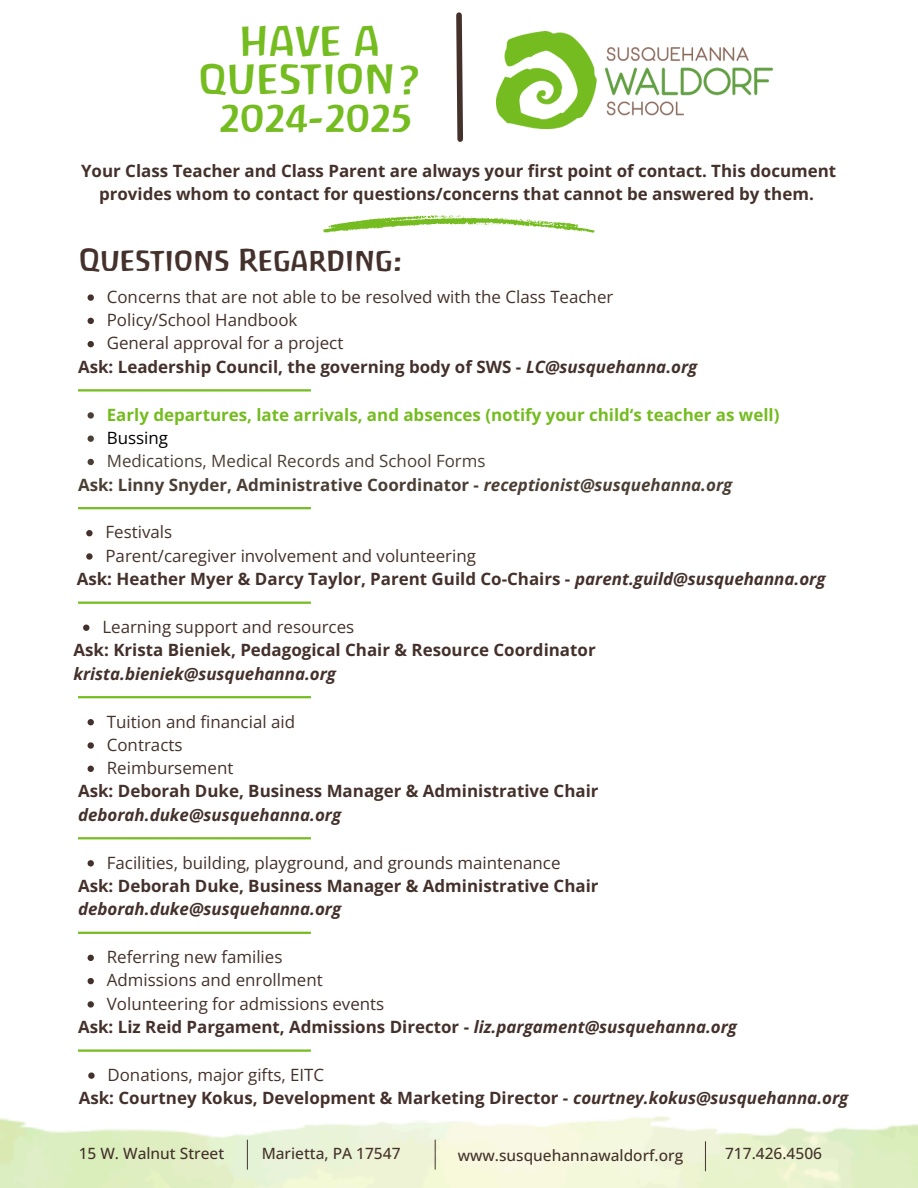
<style>
.page{position:relative;width:918px;height:1188px;background:#fff}
.page>*{position:absolute;margin:0;border:0;box-sizing:border-box;transform-origin:0 0}
.t1{font:38.1px/38.1px "Antropos Freefont";color:#74bc1f;text-align:center}
.t2{font:28.65px "Antropos Freefont";color:#44312b}
.t3{font:700 16.95px/23.2px "Open Sans";color:#44312b}
.t4{font:16.95px "Open Sans";color:#44312b}
.t5{font:700 16.95px "Open Sans";color:#74bc1f}
.t6{font:700 16.95px "Open Sans";color:#4b3f35}
.t7{font:16.95px "Open Sans";color:#4b3f35}
.t8{font:16.95px "Open Sans";color:#000}
.t9{font:500 15.45px "Open Sans";color:#44312b}
.s1{font-style:italic}
</style>
<div class="page">
<svg style="left:456px;top:12px;width:7px;height:130px"></svg>
<img style="left:0;top:1116px;width:918px;height:72px">
<svg style="left:247px;top:1140px;width:1px;height:29px"></svg>
<svg style="left:435px;top:1140px;width:1px;height:29px"></svg>
<svg style="left:705px;top:1142px;width:1px;height:29px"></svg>
<hr style="left:78px;top:389px;width:233px;height:2px;background:#74bc1f">
<hr style="left:78px;top:602px;width:233px;height:2px;background:#74bc1f">
<hr style="left:78px;top:696px;width:233px;height:2px;background:#74bc1f">
<hr style="left:78px;top:837px;width:233px;height:2px;background:#74bc1f">
<hr style="left:78px;top:932px;width:233px;height:2px;background:#74bc1f">
<hr style="left:78px;top:1049px;width:233px;height:3px;background:#74bc1f">
<img style="left:497px;top:32px;width:275px;height:96px">
<svg style="left:88px;top:294px;width:6px;height:7px"></svg>
<svg style="left:88px;top:318px;width:6px;height:6px"></svg>
<svg style="left:88px;top:341px;width:6px;height:6px"></svg>
<svg style="left:86px;top:530px;width:7px;height:6px"></svg>
<svg style="left:86px;top:553px;width:7px;height:7px"></svg>
<svg style="left:88px;top:412px;width:6px;height:7px"></svg>
<svg style="left:88px;top:436px;width:6px;height:6px"></svg>
<svg style="left:88px;top:459px;width:6px;height:6px"></svg>
<svg style="left:88px;top:719px;width:6px;height:6px"></svg>
<svg style="left:88px;top:742px;width:6px;height:7px"></svg>
<svg style="left:88px;top:766px;width:6px;height:6px"></svg>
<svg style="left:88px;top:860px;width:6px;height:7px"></svg>
<svg style="left:88px;top:955px;width:6px;height:6px"></svg>
<svg style="left:88px;top:978px;width:6px;height:6px"></svg>
<svg style="left:88px;top:1001px;width:6px;height:7px"></svg>
<svg style="left:88px;top:1072px;width:7px;height:7px"></svg>
<svg style="left:83px;top:625px;width:6px;height:6px"></svg>
<hr style="left:78px;top:507px;width:233px;height:2px;background:#74bc1f">
<svg style="left:323px;top:215px;width:272px;height:18px"></svg>
<p class="t1" style="left:199px;top:22px;width:225px">HAVE A<br>QUESTION?<br>2024-2025</p>
<p class="t3" style="left:81px;top:158px;width:757px;text-align:center">Your Class Teacher and Class Parent are always your first point of contact. This document provides whom to contact for questions/concerns that cannot be answered by them.</p>
<h3 class="t2" style="left:79px;top:243px;width:326px">Questions Regarding:</h3>
<h3 class="t4" style="left:107px;top:285px;width:508px">Concerns that are not able to be resolved with the Class Teacher</h3>
<p class="t4" style="left:107px;top:308px;width:192px">Policy/School Handbook</p>
<p class="t4" style="left:107px;top:331px;width:238px">General approval for a project</p>
<p class="t3" style="left:78px;top:355px;width:621px">Ask: Leadership Council, the governing body of SWS - <span class="s1">LC@susquehanna.org</span></p>
<h3 class="t5" style="left:107px;top:403px;width:674px">Early departures, late arrivals, and absences (notify your child‘s teacher as well)</h3>
<p class="t8" style="left:107px;top:426px;width:63px">Bussing</p>
<h3 class="t7" style="left:107px;top:449px;width:380px">Medications, Medical Records and School Forms</h3>
<p class="t6" style="left:78px;top:472px;width:656px">Ask: Linny Snyder, Administrative Coordinator - <span class="s1">receptionist@susquehanna.org</span></p>
<h3 class="t4" style="left:105px;top:520px;width:68px">Festivals</h3>
<p class="t4" style="left:105px;top:544px;width:372px">Parent/caregiver involvement and volunteering</p>
<p class="t3" style="left:77px;top:567px;width:750px">Ask: Heather Myer &amp; Darcy Taylor, Parent Guild Co-Chairs - <span class="s1">parent.guild@susquehanna.org</span></p>
<h3 class="t4" style="left:102px;top:615px;width:253px">Learning support and resources</h3>
<h3 class="t3" style="left:74px;top:638px;width:524px">Ask: Krista Bieniek, Pedagogical Chair &amp; Resource Coordinator <span class="s1">krista.bieniek@susquehanna.org</span></h3>
<p class="t4" style="left:107px;top:709px;width:190px">Tuition and financial aid</p>
<p class="t4" style="left:107px;top:733px;width:77px">Contracts</p>
<h3 class="t4" style="left:107px;top:756px;width:128px">Reimbursement</h3>
<p class="t3" style="left:78px;top:779px;width:522px">Ask: Deborah Duke, Business Manager &amp; Administrative Chair <span class="s1">deborah.duke@susquehanna.org</span></p>
<h3 class="t4" style="left:107px;top:851px;width:455px">Facilities, building, playground, and grounds maintenance</h3>
<p class="t3" style="left:78px;top:874px;width:522px">Ask: Deborah Duke, Business Manager &amp; Administrative Chair <span class="s1">deborah.duke@susquehanna.org</span></p>
<p class="t4" style="left:107px;top:945px;width:177px">Referring new families</p>
<p class="t4" style="left:107px;top:968px;width:217px">Admissions and enrollment</p>
<h3 class="t4" style="left:107px;top:992px;width:279px">Volunteering for admissions events</h3>
<p class="t3" style="left:78px;top:1015px;width:661px">Ask: Liz Reid Pargament, Admissions Director - <span class="s1">liz.pargament@susquehanna.org</span></p>
<p class="t4" style="left:108px;top:1063px;width:218px">Donations, major gifts, EITC</p>
<h3 class="t3" style="left:79px;top:1086px;width:771px">Ask: Courtney Kokus, Development &amp; Marketing Director - <span class="s1">courtney.kokus@susquehanna.org</span></h3>
<p class="t9" style="left:79px;top:1143px;width:147px">15 W. Walnut Street</p>
<h3 class="t9" style="left:262px;top:1143px;width:140px">Marietta, PA 17547</h3>
<p class="t9" style="left:458px;top:1145px;width:227px">www.susquehannawaldorf.org</p>
<h2 class="t9" style="left:725px;top:1143px;width:99px">717.426.4506</h2>
</div>
